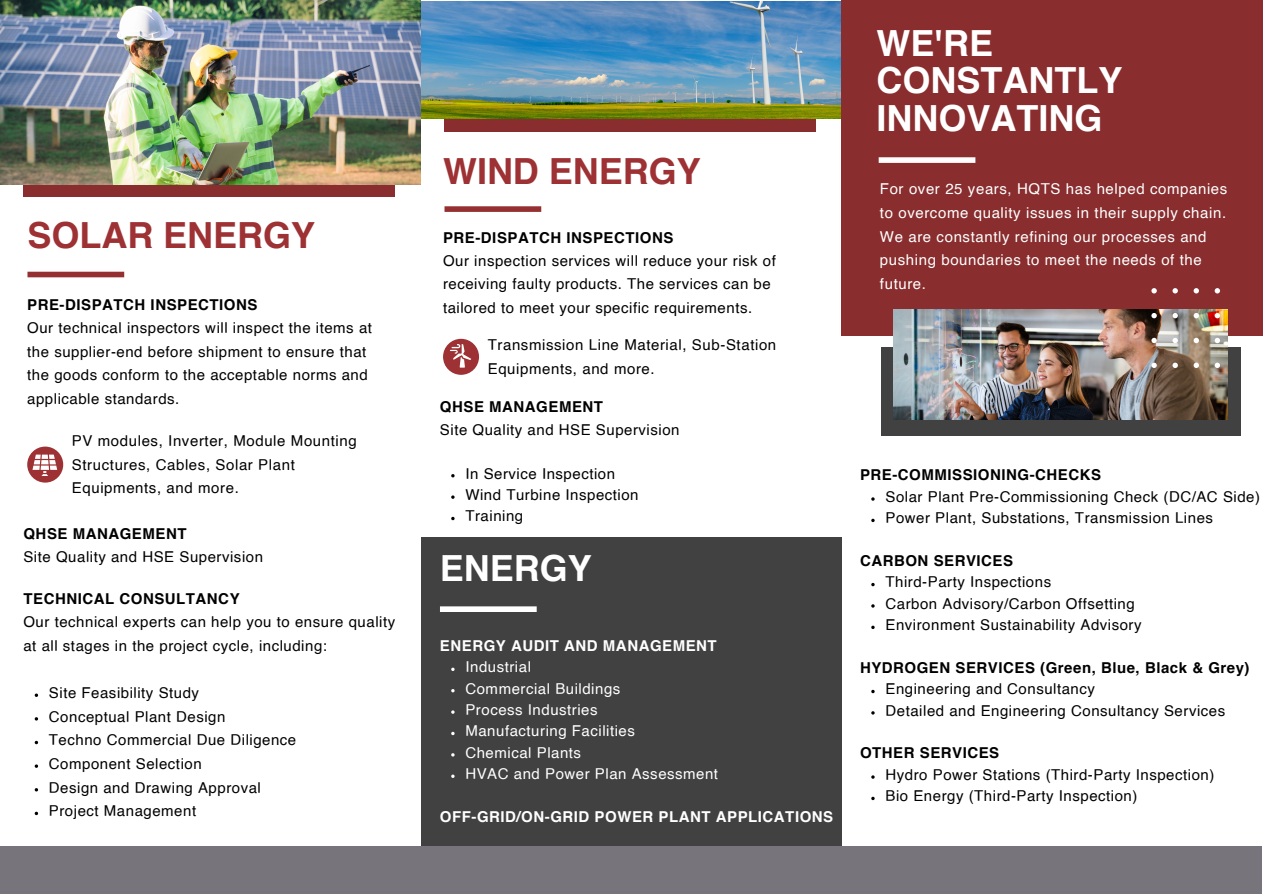
<style>
.page{position:relative;width:1263px;height:894px;background:#fff}
.page>*{position:absolute;margin:0;border:0;box-sizing:border-box;transform-origin:0 0}
.t1{font:700 36px/37px "Helvetica";color:#fff}
.t2{font:700 36px "Helvetica";color:#9d3133}
.t3{font:15px/23.5px "Helvetica";letter-spacing:.035em;color:#000}
.t4{font:15px/21.3px "Helvetica";letter-spacing:.04em;color:#fff}
.t5{font:700 15px "Helvetica";letter-spacing:.035em;color:#000}
.t6{font:700 15px "Helvetica";letter-spacing:.035em;color:#fff}
</style>
<div class="page">
<div style="left:421px;top:536px;width:421px;height:313px;background:#414142"></div>
<div style="left:0;top:846px;width:1262px;height:47px;background:#77757b"></div>
<div style="left:445px;top:45px;width:371px;height:87px;background:#892d2e"></div>
<img style="left:421px;top:1px;width:420px;height:117px">
<div style="left:841px;top:0;width:422px;height:336px;background:#892d2e"></div>
<div style="left:879px;top:157px;width:96px;height:6px;background:#fff"></div>
<div style="left:27px;top:271px;width:97px;height:6px;background:#943031"></div>
<div style="left:23px;top:10px;width:372px;height:187px;background:#892d2e"></div>
<img style="left:0;top:0;width:421px;height:184px">
<div style="left:27px;top:446px;width:36px;height:36px;background:#9d3133;border-radius:50%"></div>
<svg style="left:32px;top:454px;width:25px;height:22px"></svg>
<div style="left:443px;top:339px;width:36px;height:36px;background:#9d3133;border-radius:50%"></div>
<svg style="left:450px;top:344px;width:21px;height:23px"></svg>
<div style="left:444px;top:206px;width:97px;height:6px;background:#943031"></div>
<div style="left:440px;top:606px;width:97px;height:5px;background:#fff"></div>
<div style="left:881px;top:347px;width:360px;height:89px;background:#414142"></div>
<img style="left:893px;top:309px;width:334px;height:110px">
<svg style="left:451px;top:689px;width:4px;height:3px"></svg>
<svg style="left:451px;top:731px;width:4px;height:4px"></svg>
<svg style="left:451px;top:753px;width:4px;height:3px"></svg>
<svg style="left:451px;top:474px;width:4px;height:3px"></svg>
<svg style="left:451px;top:516px;width:4px;height:4px"></svg>
<svg style="left:871px;top:497px;width:4px;height:3px"></svg>
<svg style="left:871px;top:518px;width:4px;height:4px"></svg>
<svg style="left:871px;top:582px;width:4px;height:4px"></svg>
<svg style="left:871px;top:604px;width:4px;height:3px"></svg>
<svg style="left:871px;top:625px;width:4px;height:4px"></svg>
<svg style="left:871px;top:689px;width:4px;height:4px"></svg>
<svg style="left:871px;top:711px;width:4px;height:3px"></svg>
<svg style="left:871px;top:775px;width:4px;height:3px"></svg>
<img style="left:1151px;top:288px;width:69px;height:80px">
<h1 class="t2" style="left:27px;top:220px;width:289px">SOLAR ENERGY</h1>
<p class="t5" style="left:27px;top:298px;width:232px">PRE-DISPATCH INSPECTIONS</p>
<p class="t3" style="left:27px;top:317px;width:346px">Our technical inspectors will inspect the items at the supplier-end before shipment to ensure that the goods conform to the acceptable norms and applicable standards.</p>
<p class="t3" style="left:72px;top:430px;width:286px">PV modules, Inverter, Module Mounting<br>Structures, Cables, Solar Plant<br>Equipments, and more.</p>
<p class="t5" style="left:23px;top:527px;width:165px">QHSE MANAGEMENT</p>
<p class="t3" style="left:23px;top:546px;width:241px">Site Quality and HSE Supervision</p>
<p class="t5" style="left:23px;top:591px;width:218px">TECHNICAL CONSULTANCY</p>
<p class="t3" style="left:23px;top:611px;width:373px">Our technical experts can help you to ensure quality at all stages in the project cycle, including:</p>
<p class="t3" style="left:49px;top:682px;width:249px">Site Feasibility Study<br>Conceptual Plant Design<br>Techno Commercial Due Diligence<br>Component Selection<br>Design and Drawing Approval<br>Project Management</p>
<h1 class="t2" style="left:443px;top:156px;width:259px">WIND ENERGY</h1>
<p class="t5" style="left:443px;top:231px;width:232px">PRE-DISPATCH INSPECTIONS</p>
<p class="t3" style="left:443px;top:250px;width:334px">Our inspection services will reduce your risk of receiving faulty products. The services can be tailored to meet your specific requirements.</p>
<p class="t3" style="left:488px;top:334px;width:290px">Transmission Line Material, Sub-Station<br>Equipments, and more.</p>
<p class="t5" style="left:440px;top:400px;width:165px">QHSE MANAGEMENT</p>
<p class="t3" style="left:440px;top:418px;width:241px">Site Quality and HSE Supervision</p>
<p class="t3" style="left:465px;top:463px;width:175px;line-height:21.3px">In Service Inspection<br>Wind Turbine Inspection<br>Training</p>
<h1 class="t1" style="left:440px;top:553px;width:153px">ENERGY</h1>
<p class="t6" style="left:440px;top:639px;width:278px">ENERGY AUDIT AND MANAGEMENT</p>
<p class="t4" style="left:465px;top:657px;width:254px">Industrial<br>Commercial Buildings<br>Process Industries<br>Manufacturing Facilities<br>Chemical Plants<br>HVAC and Power Plan Assessment</p>
<p class="t6" style="left:440px;top:810px;width:395px">OFF-GRID/ON-GRID POWER PLANT APPLICATIONS</p>
<h1 class="t1" style="left:877px;top:28px;width:247px">WE'RE<br>CONSTANTLY<br>INNOVATING</h1>
<p class="t4" style="left:880px;top:178px;width:349px;line-height:23.5px">For over 25 years, HQTS has helped companies to overcome quality issues in their supply chain.<br>We are constantly refining our processes and pushing boundaries to meet the needs of the future.</p>
<p class="t5" style="left:860px;top:469px;width:243px">PRE-COMMISSIONING-CHECKS</p>
<p class="t3" style="left:885px;top:487px;width:376px;line-height:21.3px">Solar Plant Pre-Commissioning Check (DC/AC Side)<br>Power Plant, Substations, Transmission Lines</p>
<p class="t5" style="left:860px;top:554px;width:155px">CARBON SERVICES</p>
<p class="t3" style="left:885px;top:572px;width:258px;line-height:21.3px">Third-Party Inspections<br>Carbon Advisory/Carbon Offsetting<br>Environment Sustainability Advisory</p>
<p class="t5" style="left:860px;top:661px;width:391px">HYDROGEN SERVICES (Green, Blue, Black &amp; Grey)</p>
<p class="t3" style="left:885px;top:679px;width:341px;line-height:21.3px">Engineering and Consultancy<br>Detailed and Engineering Consultancy Services</p>
<p class="t5" style="left:860px;top:746px;width:141px">OTHER SERVICES</p>
<p class="t3" style="left:885px;top:765px;width:330px;line-height:21.3px">Hydro Power Stations (Third-Party Inspection)<br>Bio Energy (Third-Party Inspection)</p>
</div>
